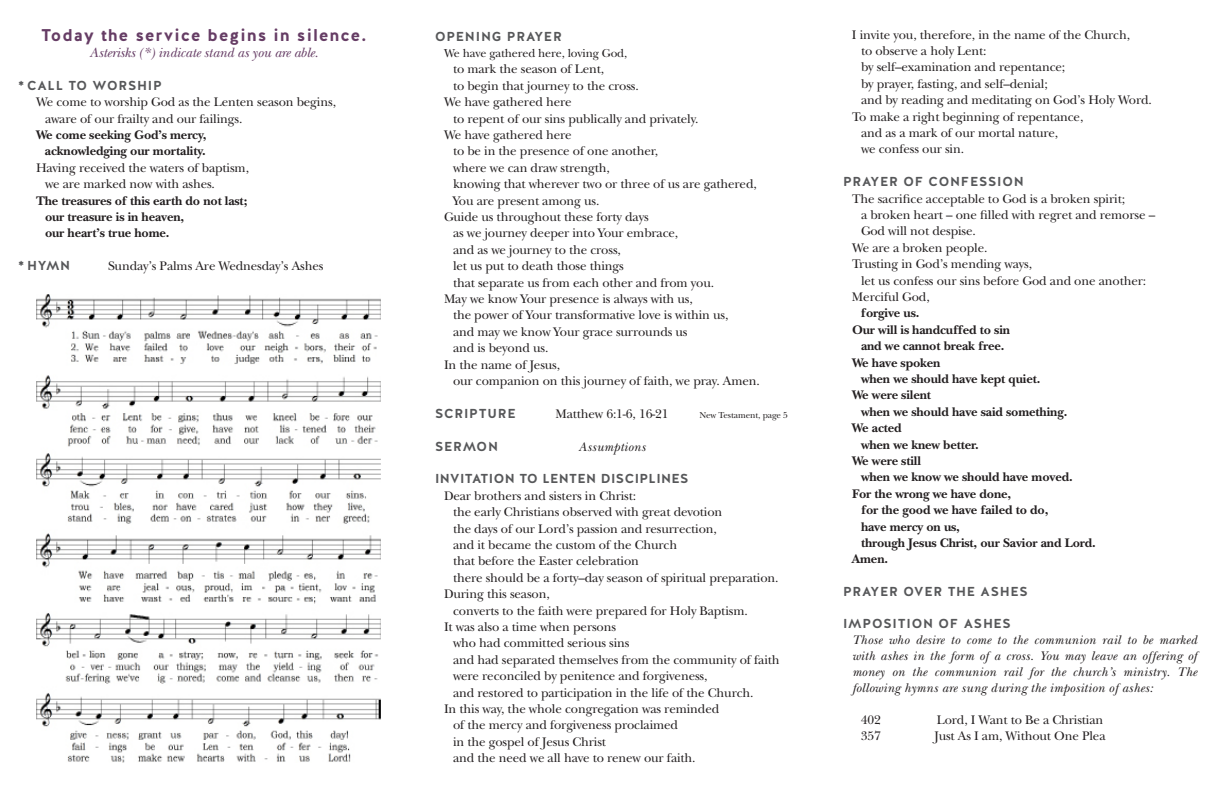
<style>
.page{position:relative;width:1224px;height:792px;background:#fff}
.page>*{position:absolute;margin:0;border:0;box-sizing:border-box;transform-origin:0 0}
.t1{font:700 17px "Halis R";letter-spacing:.06em;color:#663d65}
.t2{font:italic 14px "New Baskerville Std";letter-spacing:-.01em;color:#663d65}
.t3{font:13px "New Baskerville Std";letter-spacing:-.01em;color:#231f20}
.t4{font:700 13px "New Baskerville Std";letter-spacing:-.01em;color:#231f20}
.t5{font:italic 13px/16px "New Baskerville Std";letter-spacing:.02em;color:#231f20;text-align:justify}
.t6{font:700 13px "Halis R";letter-spacing:.06em;color:#57585a}
.t7{font:700 13px "Halis R";letter-spacing:.03em;color:#57585a}
.t8{font:12px "New Baskerville Std";letter-spacing:-.01em;color:#231f20}
.t9{font:9px "New Baskerville Std";letter-spacing:-.01em;color:#231f20}
</style>
<div class="page">
<img style="left:36px;top:294px;width:345px;height:468px">
<p class="t1" style="left:41px;top:24px;width:327px">Today the service begins in silence.</p>
<p class="t2" style="left:90px;top:44px;width:230px">Asterisks (*) indicate stand as you are able.</p>
<p class="t6" style="left:18px;top:77px;width:145px">* CALL TO WORSHIP</p>
<p class="t3" style="left:36px;top:94px;width:302px">We come to worship God as the Lenten season begins,</p>
<p class="t3" style="left:45px;top:111px;width:199px">aware of our frailty and our failings.</p>
<p class="t4" style="left:36px;top:127px;width:172px">We come seeking God’s mercy,</p>
<p class="t4" style="left:45px;top:144px;width:162px">acknowledging our mortality.</p>
<p class="t3" style="left:36px;top:160px;width:215px">Having received the waters of baptism,</p>
<p class="t3" style="left:45px;top:176px;width:172px">we are marked now with ashes.</p>
<p class="t4" style="left:36px;top:193px;width:213px">The treasures of this earth do not last;</p>
<p class="t4" style="left:45px;top:209px;width:141px">our treasure is in heaven,</p>
<p class="t4" style="left:45px;top:226px;width:126px">our heart’s true home.</p>
<p class="t6" style="left:18px;top:257px;width:54px">* HYMN</p>
<p class="t3" style="left:108px;top:258px;width:217px">Sunday’s Palms Are Wednesday’s Ashes</p>
<p class="t6" style="left:435px;top:28px;width:128px">OPENING PRAYER</p>
<p class="t8" style="left:444px;top:46px;width:185px">We have gathered here, loving God,</p>
<p class="t3" style="left:453px;top:62px;width:153px">to mark the season of Lent,</p>
<p class="t3" style="left:453px;top:78px;width:187px">to begin that journey to the cross.</p>
<p class="t3" style="left:444px;top:94px;width:129px">We have gathered here</p>
<p class="t3" style="left:453px;top:111px;width:247px">to repent of our sins publically and privately.</p>
<p class="t3" style="left:444px;top:127px;width:129px">We have gathered here</p>
<p class="t3" style="left:453px;top:144px;width:207px">to be in the presence of one another,</p>
<p class="t3" style="left:453px;top:160px;width:159px">where we can draw strength,</p>
<p class="t3" style="left:453px;top:176px;width:305px">knowing that wherever two or three of us are gathered,</p>
<p class="t3" style="left:453px;top:193px;width:148px">You are present among us.</p>
<p class="t3" style="left:444px;top:209px;width:206px">Guide us throughout these forty days</p>
<p class="t3" style="left:453px;top:226px;width:227px">as we journey deeper into Your embrace,</p>
<p class="t3" style="left:453px;top:242px;width:169px">and as we journey to the cross,</p>
<p class="t3" style="left:453px;top:258px;width:172px">let us put to death those things</p>
<p class="t3" style="left:453px;top:275px;width:263px">that separate us from each other and from you.</p>
<p class="t3" style="left:444px;top:291px;width:250px">May we know Your presence is always with us,</p>
<p class="t3" style="left:453px;top:308px;width:277px">the power of Your transformative love is within us,</p>
<p class="t3" style="left:453px;top:324px;width:236px">and may we know Your grace surrounds us</p>
<p class="t3" style="left:453px;top:340px;width:97px">and is beyond us.</p>
<p class="t3" style="left:444px;top:357px;width:118px">In the name of Jesus,</p>
<p class="t3" style="left:453px;top:373px;width:308px">our companion on this journey of faith, we pray. Amen.</p>
<p class="t6" style="left:435px;top:405px;width:82px">SCRIPTURE</p>
<p class="t3" style="left:555px;top:406px;width:115px">Matthew 6:1-6, 16-21</p>
<p class="t9" style="left:699px;top:410px;width:90px">New Testament, page 5</p>
<p class="t6" style="left:435px;top:438px;width:65px">SERMON</p>
<p class="t5" style="left:578px;top:438px;width:69px">Assumptions</p>
<p class="t7" style="left:435px;top:470px;width:255px">INVITATION TO LENTEN DISCIPLINES</p>
<p class="t3" style="left:444px;top:488px;width:194px">Dear brothers and sisters in Christ:</p>
<p class="t3" style="left:453px;top:504px;width:271px">the early Christians observed with great devotion</p>
<p class="t3" style="left:453px;top:521px;width:266px">the days of our Lord’s passion and resurrection,</p>
<p class="t3" style="left:453px;top:537px;width:226px">and it became the custom of the Church</p>
<p class="t3" style="left:453px;top:554px;width:188px">that before the Easter celebration</p>
<p class="t3" style="left:453px;top:570px;width:327px">there should be a forty–day season of spiritual preparation.</p>
<p class="t3" style="left:444px;top:586px;width:107px">During this season,</p>
<p class="t3" style="left:453px;top:603px;width:296px">converts to the faith were prepared for Holy Baptism.</p>
<p class="t3" style="left:444px;top:619px;width:174px">It was also a time when persons</p>
<p class="t3" style="left:453px;top:636px;width:178px">who had committed serious sins</p>
<p class="t3" style="left:453px;top:652px;width:328px">and had separated themselves from the community of faith</p>
<p class="t3" style="left:453px;top:668px;width:256px">were reconciled by penitence and forgiveness,</p>
<p class="t3" style="left:453px;top:685px;width:302px">and restored to participation in the life of the Church.</p>
<p class="t3" style="left:444px;top:701px;width:277px">In this way, the whole congregation was reminded</p>
<p class="t3" style="left:453px;top:718px;width:227px">of the mercy and forgiveness proclaimed</p>
<p class="t3" style="left:453px;top:734px;width:155px">in the gospel of Jesus Christ</p>
<p class="t3" style="left:453px;top:750px;width:244px">and the need we all have to renew our faith.</p>
<p class="t3" style="left:852px;top:27px;width:280px">I invite you, therefore, in the name of the Church,</p>
<p class="t3" style="left:861px;top:43px;width:127px">to observe a holy Lent:</p>
<p class="t3" style="left:861px;top:60px;width:206px">by self–examination and repentance;</p>
<p class="t3" style="left:861px;top:76px;width:188px">by prayer, fasting, and self–denial;</p>
<p class="t3" style="left:861px;top:92px;width:292px">and by reading and meditating on God’s Holy Word.</p>
<p class="t3" style="left:852px;top:109px;width:233px">To make a right beginning of repentance,</p>
<p class="t3" style="left:861px;top:125px;width:199px">and as a mark of our mortal nature,</p>
<p class="t3" style="left:861px;top:142px;width:105px">we confess our sin.</p>
<p class="t6" style="left:843px;top:173px;width:182px">PRAYER OF CONFESSION</p>
<p class="t3" style="left:852px;top:191px;width:275px">The sacrifice acceptable to God is a broken spirit;</p>
<p class="t3" style="left:861px;top:207px;width:296px">a broken heart – one filled with regret and remorse –</p>
<p class="t3" style="left:861px;top:224px;width:116px">God will not despise.</p>
<p class="t3" style="left:852px;top:240px;width:137px">We are a broken people.</p>
<p class="t3" style="left:852px;top:256px;width:182px">Trusting in God’s mending ways,</p>
<p class="t3" style="left:861px;top:273px;width:287px">let us confess our sins before God and one another:</p>
<p class="t3" style="left:852px;top:289px;width:79px">Merciful God,</p>
<p class="t4" style="left:861px;top:306px;width:60px">forgive us.</p>
<p class="t4" style="left:852px;top:322px;width:160px">Our will is handcuffed to sin</p>
<p class="t4" style="left:861px;top:338px;width:145px">and we cannot break free.</p>
<p class="t4" style="left:852px;top:355px;width:90px">We have spoken</p>
<p class="t4" style="left:861px;top:371px;width:181px">when we should have kept quiet.</p>
<p class="t4" style="left:852px;top:388px;width:81px">We were silent</p>
<p class="t4" style="left:861px;top:404px;width:208px">when we should have said something.</p>
<p class="t4" style="left:852px;top:420px;width:51px">We acted</p>
<p class="t4" style="left:861px;top:437px;width:119px">when we knew better.</p>
<p class="t4" style="left:852px;top:453px;width:71px">We were still</p>
<p class="t4" style="left:861px;top:470px;width:213px">when we know we should have moved.</p>
<p class="t4" style="left:852px;top:486px;width:161px">For the wrong we have done,</p>
<p class="t4" style="left:861px;top:502px;width:189px">for the good we have failed to do,</p>
<p class="t4" style="left:861px;top:519px;width:100px">have mercy on us,</p>
<p class="t4" style="left:861px;top:535px;width:236px">through Jesus Christ, our Savior and Lord.</p>
<p class="t4" style="left:852px;top:552px;width:38px">Amen.</p>
<p class="t6" style="left:843px;top:583px;width:186px">PRAYER OVER THE ASHES</p>
<p class="t6" style="left:843px;top:615px;width:169px">IMPOSITION OF ASHES</p>
<p class="t5" style="left:852px;top:632px;width:347px">Those who desire to come to the communion rail to be marked with ashes in the form of a cross. You may leave an offering of money on the communion rail for the church’s ministry. The following hymns are sung during the imposition of ashes:</p>
<p class="t3" style="left:861px;top:712px;width:22px">402</p>
<p class="t3" style="left:937px;top:712px;width:168px">Lord, I Want to Be a Christian</p>
<p class="t3" style="left:861px;top:728px;width:22px">357</p>
<p class="t3" style="left:934px;top:728px;width:173px">Just As I am, Without One Plea</p>
</div>
